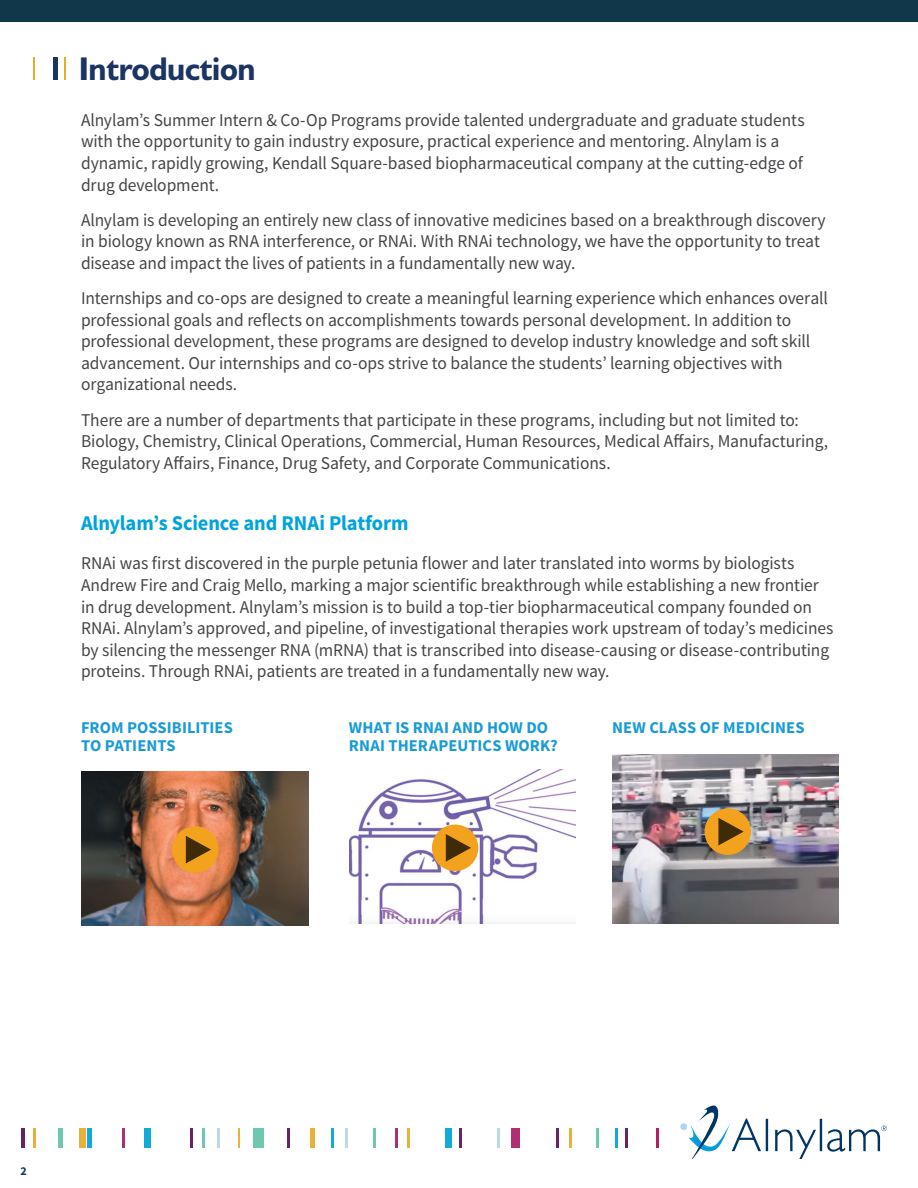
<style>
.page{position:relative;width:918px;height:1188px;background:#fff}
.page>*{position:absolute;margin:0;border:0;box-sizing:border-box;transform-origin:0 0}
.t1{font:700 33px "Humanist 521 BT";letter-spacing:-.01em;color:#1b3463}
.t2{font:700 21px "Source Sans Pro";letter-spacing:-.005em;color:#00a3de}
.t3{font:18px/21.6px "Source Sans Pro";letter-spacing:-.005em;color:#444548}
.t4{font:700 16.5px/18px "Source Sans Pro";letter-spacing:.005em;color:#199bd8}
.t5{font:700 12px "Source Sans Pro";color:#163967}
</style>
<div class="page">
<img style="left:349px;top:769px;width:227px;height:154px">
<img style="left:81px;top:771px;width:228px;height:154px">
<div style="left:432px;top:825px;width:46px;height:46px;background:#f3a21d;border-radius:50%"></div>
<svg style="left:445px;top:834px;width:26px;height:28px"></svg>
<div style="left:172px;top:826px;width:46px;height:47px;background:#f3a21d;border-radius:50%"></div>
<svg style="left:185px;top:836px;width:26px;height:28px"></svg>
<img style="left:612px;top:754px;width:227px;height:169px">
<div style="left:705px;top:808px;width:46px;height:47px;background:#f3a21d;border-radius:50%"></div>
<svg style="left:718px;top:818px;width:26px;height:28px"></svg>
<svg style="left:689px;top:1105px;width:198px;height:54px"></svg>
<div style="left:680px;top:1123px;width:7px;height:7px;background:#add4f0;border-radius:50%"></div>
<hr style="left:21px;top:1128px;width:3px;height:20px;background:#682367">
<hr style="left:33px;top:1128px;width:2px;height:20px;background:#eab03b">
<div style="left:58px;top:1128px;width:5px;height:20px;background:#70c7b0"></div>
<div style="left:79px;top:1128px;width:7px;height:20px;background:#eab03b"></div>
<hr style="left:87px;top:1128px;width:4px;height:20px;background:#13a9d8">
<hr style="left:122px;top:1128px;width:2px;height:20px;background:#b02f74">
<div style="left:145px;top:1128px;width:6px;height:20px;background:#13a9d8"></div>
<hr style="left:190px;top:1128px;width:2px;height:20px;background:#682367">
<hr style="left:202px;top:1128px;width:2px;height:20px;background:#70c7b0">
<hr style="left:218px;top:1128px;width:2px;height:20px;background:#badaec">
<svg style="left:239px;top:1128px;width:1px;height:20px"></svg>
<div style="left:253px;top:1128px;width:11px;height:20px;background:#70c7b0"></div>
<hr style="left:287px;top:1128px;width:3px;height:20px;background:#682367">
<div style="left:310px;top:1128px;width:5px;height:20px;background:#eab03b"></div>
<hr style="left:332px;top:1128px;width:2px;height:20px;background:#13a9d8">
<hr style="left:345px;top:1128px;width:2px;height:20px;background:#badaec">
<hr style="left:374px;top:1128px;width:2px;height:20px;background:#70c7b0">
<hr style="left:396px;top:1128px;width:2px;height:20px;background:#b02f74">
<hr style="left:407px;top:1128px;width:2px;height:20px;background:#eab03b">
<div style="left:445px;top:1128px;width:6px;height:20px;background:#13a9d8"></div>
<hr style="left:459px;top:1128px;width:2px;height:20px;background:#682367">
<hr style="left:497px;top:1128px;width:2px;height:20px;background:#badaec">
<div style="left:511px;top:1128px;width:9px;height:20px;background:#b02f74"></div>
<hr style="left:556px;top:1128px;width:3px;height:20px;background:#682367">
<hr style="left:569px;top:1128px;width:2px;height:20px;background:#eab03b">
<hr style="left:596px;top:1128px;width:3px;height:20px;background:#70c7b0">
<hr style="left:615px;top:1128px;width:3px;height:20px;background:#13a9d8">
<hr style="left:626px;top:1128px;width:2px;height:20px;background:#682367">
<hr style="left:656px;top:1128px;width:2px;height:20px;background:#b01f65">
<div style="left:0;top:0;width:918px;height:22px;background:#11374b"></div>
<hr style="left:53px;top:57px;width:4px;height:22px;background:#1a3564">
<hr style="left:33px;top:57px;width:2px;height:22px;background:#eaab21">
<svg style="left:64px;top:57px;width:1px;height:22px"></svg>
<h1 class="t1" style="left:79px;top:48px;width:178px">Introduction</h1>
<p class="t3" style="left:81px;top:109px;width:725px">Alnylam’s Summer Intern &amp; Co-Op Programs provide talented undergraduate and graduate students with the opportunity to gain industry exposure, practical experience and mentoring. Alnylam is a dynamic, rapidly growing, Kendall Square-based biopharmaceutical company at the cutting-edge of drug development.</p>
<p class="t3" style="left:81px;top:209px;width:746px">Alnylam is developing an entirely new class of innovative medicines based on a breakthrough discovery in biology known as RNA interference, or RNAi. With RNAi technology, we have the opportunity to treat disease and impact the lives of patients in a fundamentally new way.</p>
<p class="t3" style="left:81px;top:288px;width:748px">Internships and co-ops are designed to create a meaningful learning experience which enhances overall professional goals and reflects on accomplishments towards personal development. In addition to professional development, these programs are designed to develop industry knowledge and soft skill advancement. Our internships and co-ops strive to balance the students’ learning objectives with organizational needs.</p>
<p class="t3" style="left:81px;top:409px;width:749px">There are a number of departments that participate in these programs, including but not limited to:<br>Biology, Chemistry, Clinical Operations, Commercial, Human Resources, Medical Affairs, Manufacturing,<br>Regulatory Affairs, Finance, Drug Safety, and Corporate Communications.</p>
<p class="t2" style="left:81px;top:510px;width:329px">Alnylam’s Science and RNAi Platform</p>
<p class="t3" style="left:81px;top:553px;width:754px">RNAi was first discovered in the purple petunia flower and later translated into worms by biologists Andrew Fire and Craig Mello, marking a major scientific breakthrough while establishing a new frontier in drug development. Alnylam’s mission is to build a top-tier biopharmaceutical company founded on RNAi. Alnylam’s approved, and pipeline, of investigational therapies work upstream of today’s medicines by silencing the messenger RNA (mRNA) that is transcribed into disease-causing or disease-contributing proteins. Through RNAi, patients are treated in a fundamentally new way.</p>
<p class="t4" style="left:81px;top:719px;width:153px">FROM POSSIBILITIES<br>TO PATIENTS</p>
<p class="t4" style="left:349px;top:719px;width:210px">WHAT IS RNAI AND HOW DO<br>RNAI THERAPEUTICS WORK?</p>
<p class="t4" style="left:612px;top:719px;width:194px">NEW CLASS OF MEDICINES</p>
<p class="t5" style="left:21px;top:1163px;width:8px">2</p>
</div>
